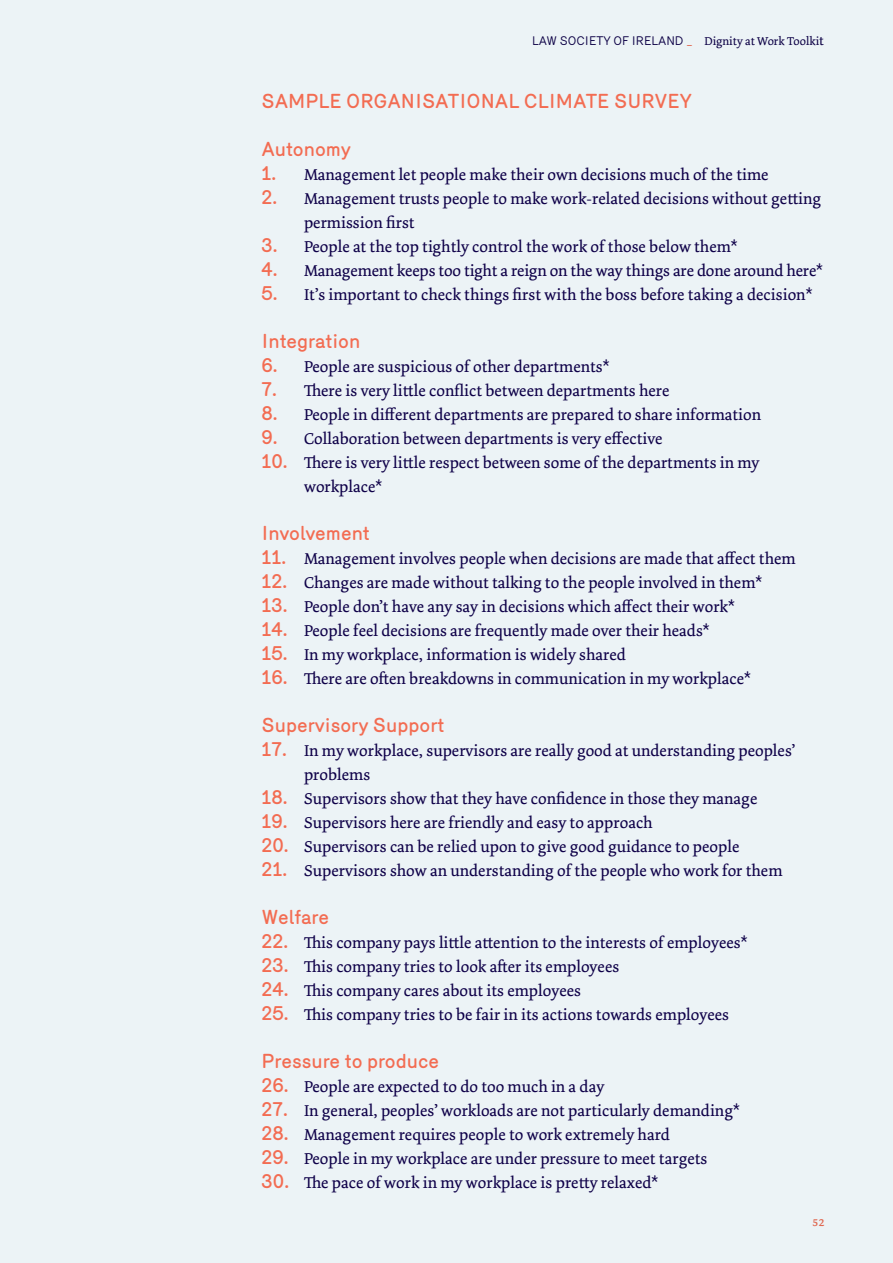
<style>
.page{position:relative;width:893px;height:1263px;background:#ecf3f6}
.page>*{position:absolute;margin:0;border:0;box-sizing:border-box;transform-origin:0 0}
.t1{font:500 19.5px "Merkury";color:#f36c52}
.t2{font:16.5px/24px "Dolly Pro";color:#0e0048}
.t3{font:13.5px "Dolly Pro Regular Small Caps";color:#f36c52}
.t4{font:12px "Merkury";color:#0e0048}
.s1{color:#f36c52}
.s2{font-family:"Dolly Pro"}
.s3{font-family:"Dolly Pro";font-size:13.5px}
.s4{font-family:"Merkury";font-weight:500;font-size:19.5px;color:#f36c52}
</style>
<div class="page">
<p class="t4" style="left:532px;top:32px;width:293px">LAW SOCIETY OF IRELAND <span class="s1">_</span> <span class="s2">Dignity at Work Toolki</span><span class="s3">t</span></p>
<p class="t1" style="left:261px;top:86px;width:432px">SAMPLE ORGANISATIONAL CLIMATE SURVEY</p>
<p class="t1" style="left:261px;top:134px;width:91px">Autonomy</p>
<p class="t2" style="left:261px;top:162px;width:509px"><span class="s4">1.</span> Management let people make their own decisions much of the time</p>
<p class="t2" style="left:304px;top:186px;width:519px;text-indent:-43px"><span class="s4">2.</span> Management trusts people to make work-related decisions without getting permission first</p>
<p class="t2" style="left:261px;top:234px;width:478px"><span class="s4">3.</span> People at the top tightly control the work of those below them*</p>
<p class="t2" style="left:261px;top:258px;width:563px"><span class="s4">4.</span> Management keeps too tight a reign on the way things are done around here*</p>
<p class="t2" style="left:261px;top:282px;width:552px"><span class="s4">5.</span> It’s important to check things first with the boss before taking a decision*</p>
<p class="t1" style="left:261px;top:326px;width:100px">Integration</p>
<p class="t2" style="left:261px;top:354px;width:349px"><span class="s4">6.</span> People are suspicious of other departments*</p>
<p class="t2" style="left:261px;top:378px;width:409px"><span class="s4">7.</span> There is very little conflict between departments here</p>
<p class="t2" style="left:261px;top:402px;width:501px"><span class="s4">8.</span> People in different departments are prepared to share information</p>
<p class="t2" style="left:261px;top:426px;width:402px"><span class="s4">9.</span> Collaboration between departments is very effective</p>
<p class="t2" style="left:304px;top:450px;width:457px;text-indent:-43px"><span class="s4">10.</span> There is very little respect between some of the departments in my workplace*</p>
<p class="t1" style="left:261px;top:518px;width:110px">Involvement</p>
<p class="t2" style="left:261px;top:546px;width:536px"><span class="s4">11.</span> Management involves people when decisions are made that affect them</p>
<p class="t2" style="left:261px;top:570px;width:502px"><span class="s4">12.</span> Changes are made without talking to the people involved in them*</p>
<p class="t2" style="left:261px;top:594px;width:475px"><span class="s4">13.</span> People don’t have any say in decisions which affect their work*</p>
<p class="t2" style="left:261px;top:618px;width:450px"><span class="s4">14.</span> People feel decisions are frequently made over their heads*</p>
<p class="t2" style="left:261px;top:642px;width:366px"><span class="s4">15.</span> In my workplace, information is widely shared</p>
<p class="t2" style="left:261px;top:666px;width:491px"><span class="s4">16.</span> There are often breakdowns in communication in my workplace*</p>
<p class="t1" style="left:261px;top:710px;width:185px">Supervisory Support</p>
<p class="t2" style="left:304px;top:738px;width:493px;text-indent:-43px"><span class="s4">17.</span> In my workplace, supervisors are really good at understanding peoples’ problems</p>
<p class="t2" style="left:261px;top:786px;width:497px"><span class="s4">18.</span> Supervisors show that they have confidence in those they manage</p>
<p class="t2" style="left:261px;top:810px;width:393px"><span class="s4">19.</span> Supervisors here are friendly and easy to approach</p>
<p class="t2" style="left:261px;top:834px;width:479px"><span class="s4">20.</span> Supervisors can be relied upon to give good guidance to people</p>
<p class="t2" style="left:261px;top:858px;width:522px"><span class="s4">21.</span> Supervisors show an understanding of the people who work for them</p>
<p class="t1" style="left:261px;top:902px;width:69px">Welfare</p>
<p class="t2" style="left:261px;top:930px;width:487px"><span class="s4">22.</span> This company pays little attention to the interests of employees*</p>
<p class="t2" style="left:261px;top:954px;width:359px"><span class="s4">23.</span> This company tries to look after its employees</p>
<p class="t2" style="left:261px;top:978px;width:321px"><span class="s4">24.</span> This company cares about its employees</p>
<p class="t2" style="left:261px;top:1002px;width:469px"><span class="s4">25.</span> This company tries to be fair in its actions towards employees</p>
<p class="t1" style="left:261px;top:1046px;width:179px">Pressure to produce</p>
<p class="t2" style="left:261px;top:1074px;width:344px"><span class="s4">26.</span> People are expected to do too much in a day</p>
<p class="t2" style="left:261px;top:1098px;width:480px"><span class="s4">27.</span> In general, peoples’ workloads are not particularly demanding*</p>
<p class="t2" style="left:261px;top:1122px;width:410px"><span class="s4">28.</span> Management requires people to work extremely hard</p>
<p class="t2" style="left:261px;top:1146px;width:447px"><span class="s4">29.</span> People in my workplace are under pressure to meet targets</p>
<p class="t2" style="left:261px;top:1170px;width:398px"><span class="s4">30.</span> The pace of work in my workplace is pretty relaxed*</p>
<p class="t3" style="left:812px;top:1213px;width:14px">52</p>
</div>
